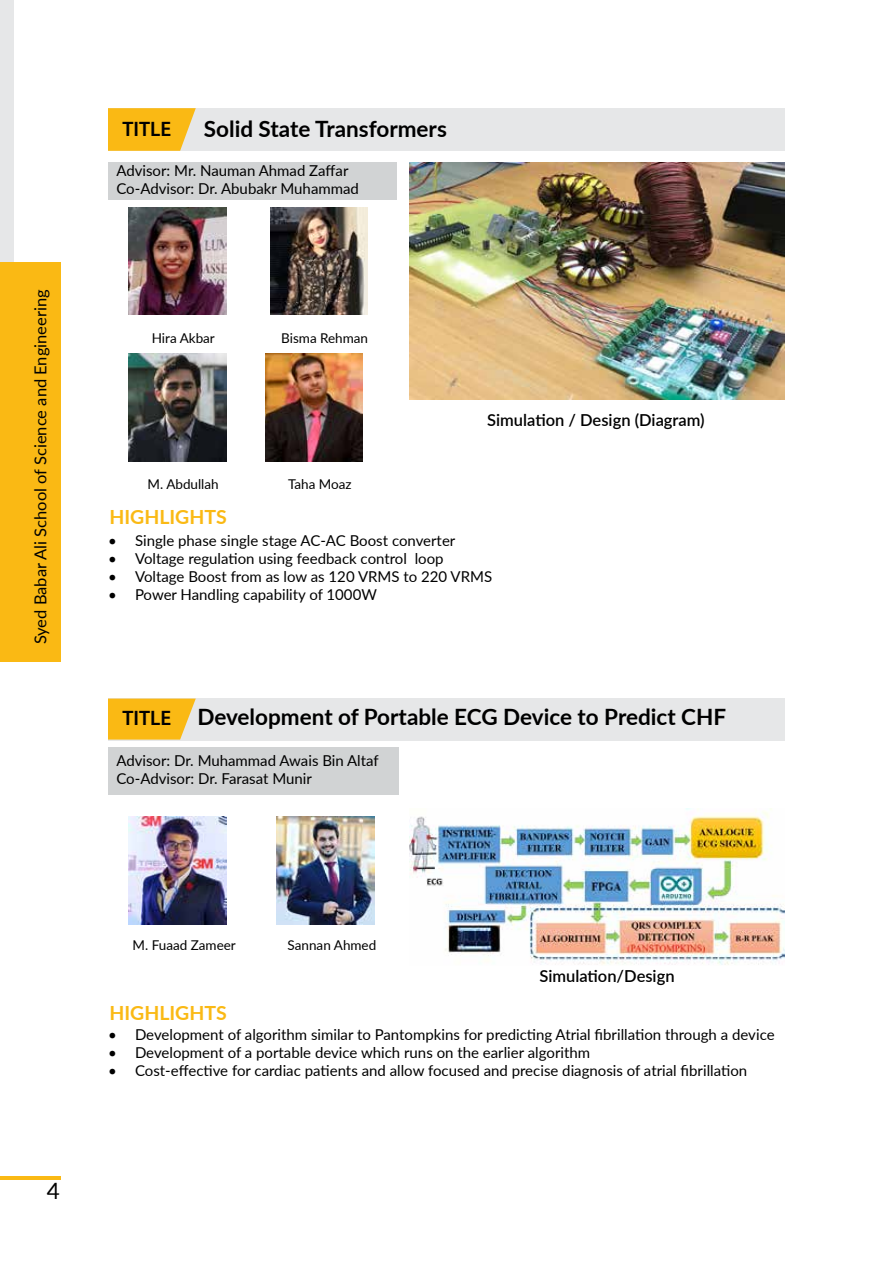
<style>
.page{position:relative;width:893px;height:1263px;background:#fff}
.page>*{position:absolute;margin:0;border:0;box-sizing:border-box;transform-origin:0 0}
.t1{font:700 22.5px "Lato";color:#000}
.t2{font:22.5px "Lato";color:#000}
.t3{font:600 21px "Myriad Pro";color:#000}
.t4{font:700 19.5px "Lato";color:#fab914}
.t5{font:600 16.5px "Lato";color:#000}
.t6{font:16.5px "Lato";color:#000101}
.t7{font:15px/18px "Lato";color:#000}
.t8{font:13.5px "Lato";color:#000}
</style>
<div class="page">
<div style="left:0;top:0;width:14px;height:301px;background:#e6e7e8"></div>
<hr style="left:0;top:1176px;width:61px;height:3px;background:#fab914">
<div style="left:0;top:262px;width:61px;height:400px;background:#fab914"></div>
<div style="left:108px;top:108px;width:677px;height:43px;background:#e6e7e8"></div>
<div style="left:108px;top:698px;width:677px;height:43px;background:#e6e7e8"></div>
<div style="left:109px;top:162px;width:288px;height:38px;background:#d1d3d4"></div>
<div style="left:108px;top:747px;width:290px;height:48px;background:#d1d3d4"></div>
<img style="left:409px;top:809px;width:376px;height:156px">
<img style="left:409px;top:162px;width:376px;height:237px">
<img style="left:129px;top:207px;width:97px;height:108px">
<img style="left:129px;top:354px;width:97px;height:107px">
<img style="left:265px;top:354px;width:98px;height:107px">
<img style="left:129px;top:817px;width:97px;height:107px">
<img style="left:270px;top:207px;width:98px;height:108px">
<img style="left:277px;top:817px;width:97px;height:107px">
<svg style="left:108px;top:108px;width:88px;height:43px;background:#f7bd28"></svg>
<svg style="left:108px;top:699px;width:88px;height:40px;background:#f8bd27"></svg>
<p class="t6" style="left:29px;top:644px;width:357px;rotate:-90deg">Syed Babar Ali School of Science and Engineering</p>
<h2 class="t3" style="left:123px;top:115px;width:50px">TITLE</h2>
<h1 class="t1" style="left:204px;top:112px;width:244px">Solid State Transformers</h1>
<p class="t7" style="left:116px;top:161px;width:244px">Advisor: Mr. Nauman Ahmad Zaffar<br>Co-Advisor: Dr. Abubakr Muhammad</p>
<p class="t8" style="left:152px;top:328px;width:65px">Hira Akbar</p>
<p class="t8" style="left:281px;top:328px;width:88px">Bisma Rehman</p>
<p class="t8" style="left:148px;top:474px;width:73px">M. Abdullah</p>
<p class="t8" style="left:288px;top:474px;width:65px">Taha Moaz</p>
<h3 class="t4" style="left:109px;top:502px;width:119px">HIGHLIGHTS</h3>
<p class="t5" style="left:487px;top:408px;width:219px">Simulation / Design (Diagram)</p>
<p class="t7" style="left:108px;top:531px;width:349px">• Single phase single stage AC-AC Boost converter</p>
<p class="t7" style="left:108px;top:549px;width:337px">• Voltage regulation using feedback control loop</p>
<p class="t7" style="left:108px;top:567px;width:386px">• Voltage Boost from as low as 120 VRMS to 220 VRMS</p>
<p class="t7" style="left:108px;top:585px;width:270px">• Power Handling capability of 1000W</p>
<h2 class="t3" style="left:123px;top:705px;width:50px">TITLE</h2>
<h1 class="t1" style="left:197px;top:700px;width:530px">Development of Portable ECG Device to Predict CHF</h1>
<p class="t7" style="left:116px;top:751px;width:264px">Advisor: Dr. Muhammad Awais Bin Altaf<br>Co-Advisor: Dr. Farasat Munir</p>
<h1 class="t2" style="left:47px;top:1175px;width:15px">4</h1>
<p class="t8" style="left:133px;top:935px;width:105px">M. Fuaad Zameer</p>
<h3 class="t4" style="left:109px;top:999px;width:119px">HIGHLIGHTS</h3>
<p class="t8" style="left:288px;top:935px;width:90px">Sannan Ahmed</p>
<p class="t5" style="left:539px;top:964px;width:137px">Simulation/Design</p>
<p class="t7" style="left:108px;top:1025px;width:668px">• Development of algorithm similar to Pantompkins for predicting Atrial fibrillation through a device</p>
<p class="t7" style="left:108px;top:1043px;width:484px">• Development of a portable device which runs on the earlier algorithm</p>
<p class="t7" style="left:108px;top:1061px;width:641px">• Cost-effective for cardiac patients and allow focused and precise diagnosis of atrial fibrillation</p>
</div>
